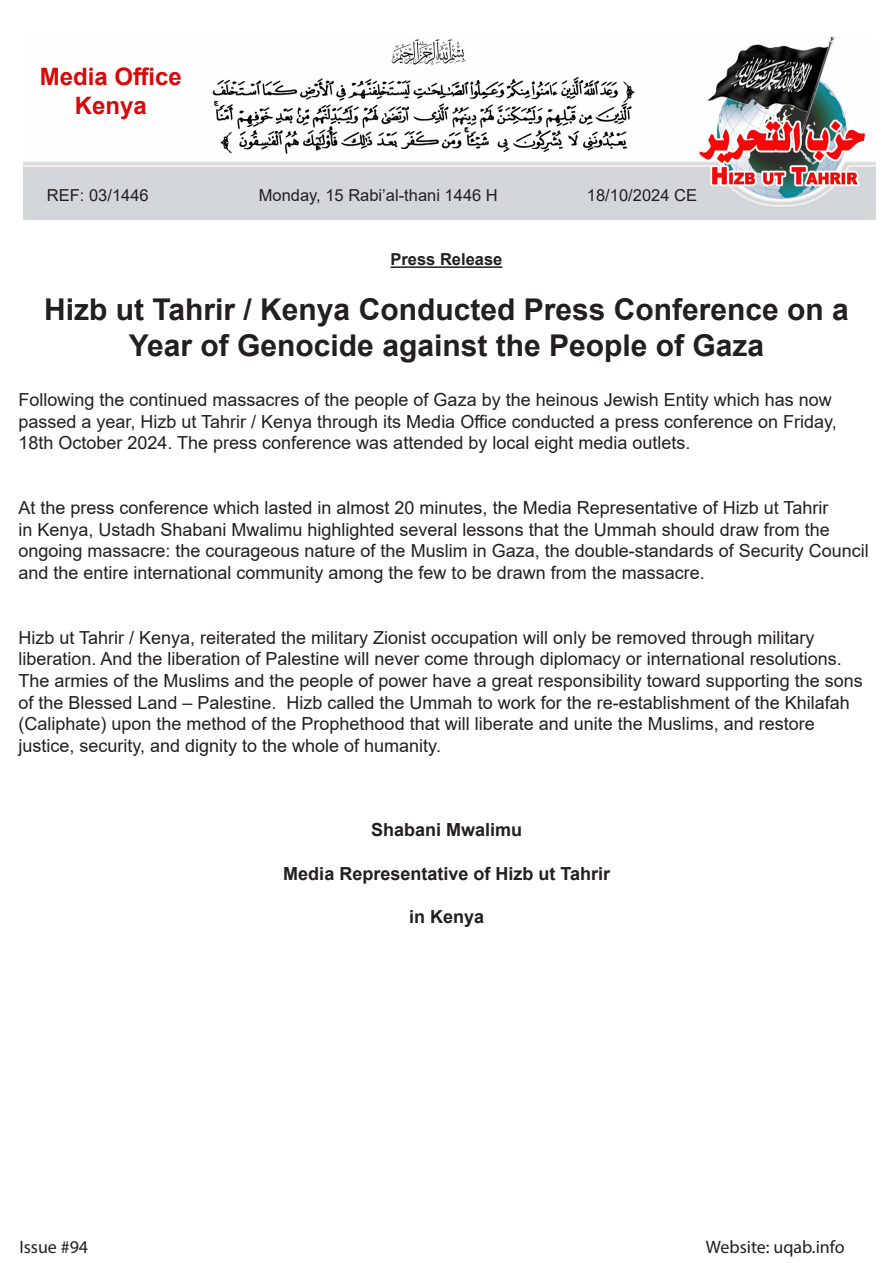
<style>
.page{position:relative;width:893px;height:1263px;background:#fff}
.page>*{position:absolute;margin:0;border:0;box-sizing:border-box;transform-origin:0 0}
.t1{font:700 30px/36px "Arial";color:#231f20;text-align:center}
.t2{font:700 24px "Arial";color:#d90809}
.t3{font:18px/21.6px "Arial";color:#231f20}
.t4{font:700 18px "Arial";color:#231f20}
.t5{font:18px "Myriad Pro";color:#231f20}
.t6{font:16.5px "Arial";color:#231f20}
.t7{font:700 16.5px "Arial";color:#231f20}
</style>
<div class="page">
<hr style="left:390px;top:266px;width:112px;height:2px;background:#231f20">
<img style="left:24px;top:36px;width:852px;height:184px">
<p class="t2" style="left:40px;top:60px;width:144px">Media Office</p>
<p class="t2" style="left:75px;top:89px;width:74px">Kenya</p>
<p class="t6" style="left:47px;top:184px;width:103px">REF: 03/1446</p>
<p class="t6" style="left:259px;top:184px;width:240px">Monday, 15 Rabi’al-thani 1446 H</p>
<p class="t6" style="left:587px;top:184px;width:112px">18/10/2024 CE</p>
<p class="t7" style="left:390px;top:248px;width:113px">Press Release</p>
<p class="t1" style="left:44px;top:292px;width:806px">Hizb ut Tahrir / Kenya Conducted Press Conference on a<br>Year of Genocide against the People of Gaza</p>
<p class="t3" style="left:18px;top:389px;width:820px">Following the continued massacres of the people of Gaza by the heinous Jewish Entity which has now passed a year, Hizb ut Tahrir / Kenya through its Media Office conducted a press conference on Friday,<br>18th October 2024. The press conference was attended by local eight media outlets.</p>
<p class="t3" style="left:18px;top:497px;width:852px">At the press conference which lasted in almost 20 minutes, the Media Representative of Hizb ut Tahrir<br>in Kenya, Ustadh Shabani Mwalimu highlighted several lessons that the Ummah should draw from the ongoing massacre: the courageous nature of the Muslim in Gaza, the double-standards of Security Council and the entire international community among the few to be drawn from the massacre.</p>
<p class="t3" style="left:18px;top:627px;width:846px">Hizb ut Tahrir / Kenya, reiterated the military Zionist occupation will only be removed through military liberation. And the liberation of Palestine will never come through diplomacy or international resolutions.<br>The armies of the Muslims and the people of power have a great responsibility toward supporting the sons of the Blessed Land – Palestine. Hizb called the Ummah to work for the re-establishment of the Khilafah (Caliphate) upon the method of the Prophethood that will liberate and unite the Muslims, and restore justice, security, and dignity to the whole of humanity.</p>
<p class="t4" style="left:371px;top:817px;width:153px">Shabani Mwalimu</p>
<p class="t4" style="left:283px;top:861px;width:328px">Media Representative of Hizb ut Tahrir</p>
<p class="t4" style="left:409px;top:904px;width:77px">in Kenya</p>
<p class="t5" style="left:20px;top:1236px;width:70px">Issue #94</p>
<p class="t5" style="left:706px;top:1236px;width:141px">Website: uqab.info</p>
</div>
